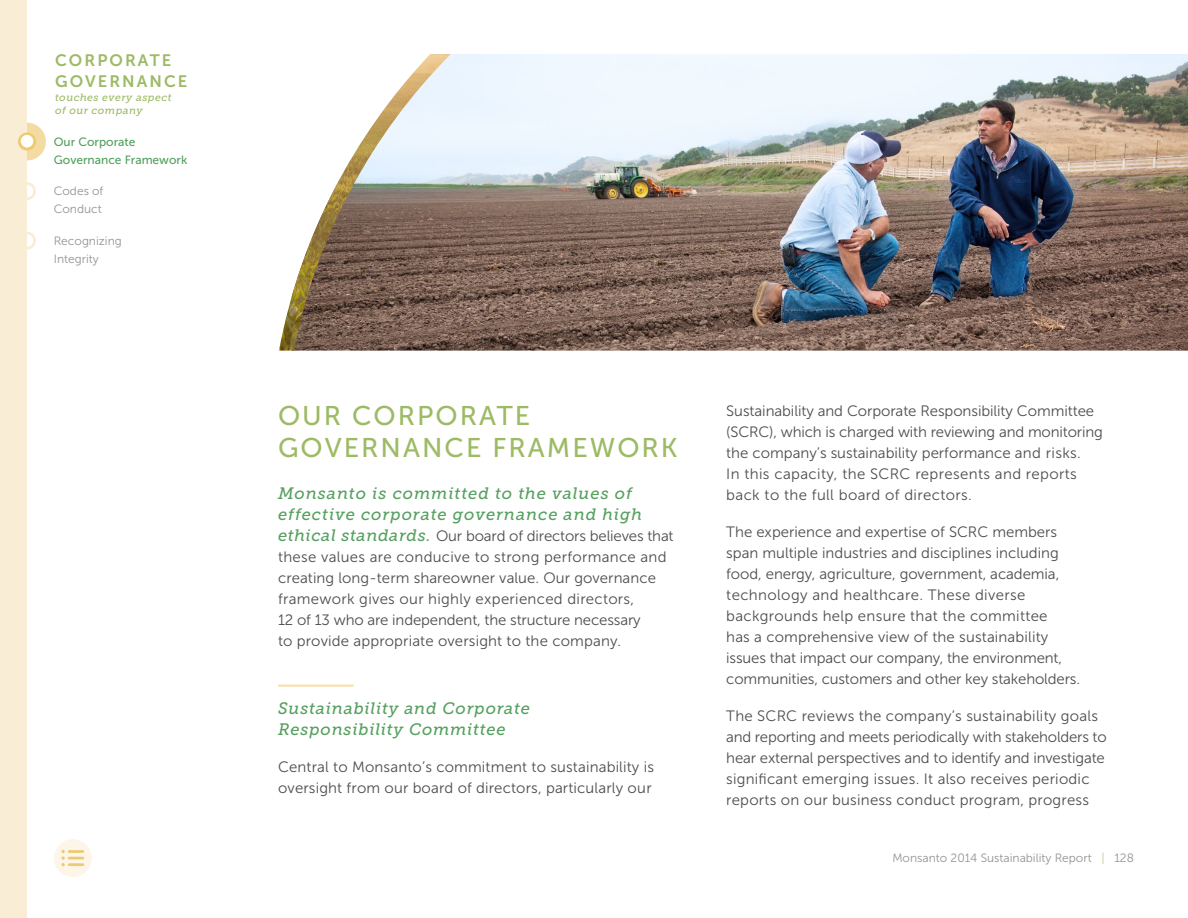
<style>
.page{position:relative;width:1188px;height:918px;background:#fff}
.page>*{position:absolute;margin:0;border:0;box-sizing:border-box;transform-origin:0 0}
.t1{font:27px/32.4px "Museo Sans 500";letter-spacing:.075em;color:#9dba65}
.t2{font:italic 16.5px/21px "Museo Slab 500";letter-spacing:.05em;color:#55a05f}
.t3{font:16.5px/21px "Museo Sans 700";letter-spacing:.125em;color:#9dba65}
.t4{font:15px/21px "Museo Sans 300";letter-spacing:.005em;color:#4d4d4f}
.t5{font:12px/18px "Museo Sans 300";color:#919396}
.t6{font:12px/18px "Museo Sans 500";color:#55a05f}
.t7{font:italic 10.5px/13.5px "Museo Slab 500";letter-spacing:.045em;color:#9dba65}
.s1{font-size:40.65px;color:#fff}
.s2{font-family:"Museo Slab 500";font-style:italic;font-size:16.5px;color:#55a05f}
.s3{color:#b8cb8f}
</style>
<div class="page">
<img style="left:451px;top:54px;width:737px;height:297px">
<img style="left:279px;top:54px;width:172px;height:297px">
<hr style="left:278px;top:685px;width:76px;height:2px;background:#f5e1b2">
<div style="left:13px;top:128px;width:28px;height:28px;background:#f3dba1;border-radius:50%"></div>
<div style="left:8px;top:123px;width:38px;height:37px;border:10px solid #f3dba1;border-radius:50%"></div>
<div style="left:54px;top:839px;width:38px;height:38px;background:#fcf5e8;border-radius:50%"></div>
<svg style="left:62px;top:850px;width:21px;height:16px"></svg>
<div style="left:0;top:0;width:27px;height:918px;background:#f9eed5"></div>
<div style="left:18px;top:133px;width:18px;height:18px;border:5px solid #edca6f;border-radius:50%"></div>
<div style="left:18px;top:182px;width:18px;height:18px;border:3px solid #f9eed5;border-radius:50%"></div>
<div style="left:18px;top:232px;width:18px;height:18px;border:3px solid #f9eed5;border-radius:50%"></div>
<p class="t3" style="left:55px;top:50px;width:134px">CORPORATE<br>GOVERNANCE</p>
<p class="t7" style="left:55px;top:91px;width:118px">touches every aspect of our company</p>
<p class="t6" style="left:54px;top:133px;width:135px;text-indent:-35px"><span class="s1">•</span> Our Corporate<br>Governance Framework</p>
<p class="t5" style="left:54px;top:182px;width:51px">Codes of<br>Conduct</p>
<p class="t5" style="left:54px;top:232px;width:70px">Recognizing<br>Integrity</p>
<h1 class="t1" style="left:278px;top:399px;width:401px">OUR CORPORATE<br>GOVERNANCE FRAMEWORK</h1>
<p class="t2" style="left:278px;top:482px;width:365px">Monsanto is committed to the values of effective corporate governance and high</p>
<p class="t4" style="left:278px;top:525px;width:397px"><span class="s2">ethical standards.</span> Our board of directors believes that these values are conducive to strong performance and creating long-term shareowner value. Our governance framework gives our highly experienced directors,<br>12 of 13 who are independent, the structure necessary<br>to provide appropriate oversight to the company.</p>
<p class="t2" style="left:278px;top:698px;width:254px">Sustainability and Corporate<br>Responsibility Committee</p>
<p class="t4" style="left:278px;top:756px;width:377px">Central to Monsanto’s commitment to sustainability is oversight from our board of directors, particularly our</p>
<p class="t4" style="left:726px;top:400px;width:378px">Sustainability and Corporate Responsibility Committee (SCRC), which is charged with reviewing and monitoring the company’s sustainability performance and risks.<br>In this capacity, the SCRC represents and reports back to the full board of directors.</p>
<p class="t4" style="left:726px;top:522px;width:355px">The experience and expertise of SCRC members span multiple industries and disciplines including food, energy, agriculture, government, academia, technology and healthcare. These diverse backgrounds help ensure that the committee<br>has a comprehensive view of the sustainability issues that impact our company, the environment, communities, customers and other key stakeholders.</p>
<p class="t4" style="left:726px;top:706px;width:382px">The SCRC reviews the company’s sustainability goals and reporting and meets periodically with stakeholders to hear external perspectives and to identify and investigate significant emerging issues. It also receives periodic reports on our business conduct program, progress</p>
<p class="t5" style="left:892px;top:849px;width:243px">Monsanto 2014 Sustainability Report <span class="s3">|</span> 128</p>
</div>
